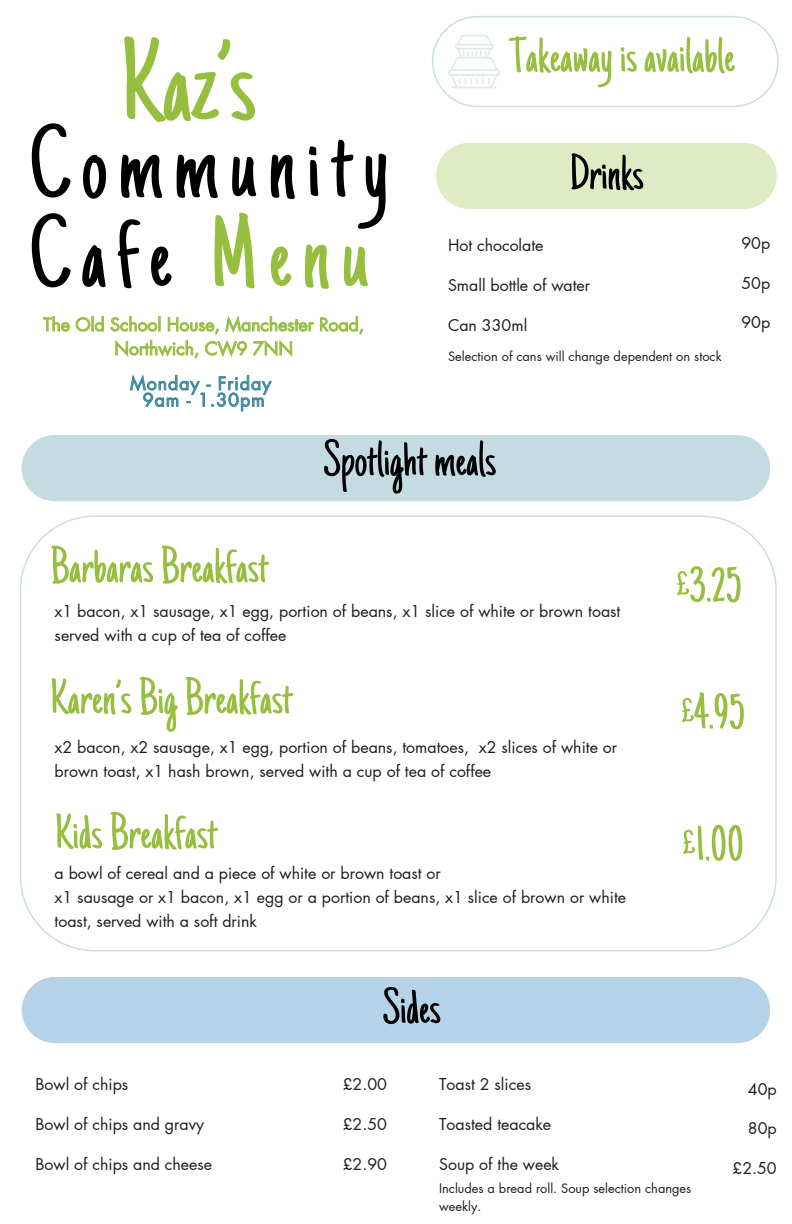
<style>
.page{position:relative;width:792px;height:1224px;background:#fff}
.page>*{position:absolute;margin:0;border:0;box-sizing:border-box;transform-origin:0 0}
.t1{font:120.3px "Just Another Hand";color:#96be3f}
.t2{font:103.4px/89.9px "Just Another Hand";letter-spacing:.11em;color:#000}
.t3{font:50.3px "Just Another Hand";color:#96be3f}
.t4{font:50.3px "Just Another Hand";color:#000}
.t5{font:17.6px/24px "Futura LT Pro";color:#96be3f;text-align:center}
.t6{font:17.6px/16.5px "Futura LT Pro";letter-spacing:.06em;color:#3e889f;text-align:center}
.t7{font:16px/24px "Futura LT Pro";color:#1e1e1e}
.t8{font:12.8px/17.2px "Futura LT Pro";color:#1e1e1e}
.s1{color:#96be3f}
</style>
<div class="page">
<div style="left:22px;top:435px;width:748px;height:66px;background:#c5dbe2;border-radius:33px"></div>
<svg style="left:20px;top:515px;width:756px;height:436px"></svg>
<svg style="left:432px;top:16px;width:347px;height:91px"></svg>
<div style="left:22px;top:977px;width:748px;height:66px;background:#b6d3e9;border-radius:33px"></div>
<svg style="left:130px;top:374px;width:142px;height:37px"></svg>
<svg style="left:43px;top:315px;width:320px;height:44px"></svg>
<div style="left:436px;top:143px;width:341px;height:66px;background:#dfebc5;border-radius:33px"></div>
<h4 class="t1" style="left:120px;top:35px;width:137px">Kaz’s</h4>
<h4 class="t2" style="left:29px;top:130px;width:361px">Community<br>Cafe <span class="s1">Menu</span></h4>
<h3 class="t5" style="left:43px;top:313px;width:322px">The Old School House, Manchester Road,<br>Northwich, CW9 7NN</h3>
<p class="t6" style="left:130px;top:376px;width:142px">Monday - Friday<br>9am - 1.30pm</p>
<h3 class="t3" style="left:509px;top:36px;width:227px">Takeaway is available</h3>
<h3 class="t4" style="left:570px;top:153px;width:75px">Drinks</h3>
<h4 class="t7" style="left:448px;top:234px;width:97px">Hot chocolate</h4>
<h4 class="t7" style="left:448px;top:274px;width:144px">Small bottle of water</h4>
<h4 class="t7" style="left:448px;top:313px;width:81px">Can 330ml</h4>
<h4 class="t8" style="left:448px;top:348px;width:275px">Selection of cans will change dependent on stock</h4>
<h3 class="t7" style="left:741px;top:232px;width:30px">90p</h3>
<h3 class="t7" style="left:741px;top:271px;width:30px">50p</h3>
<h3 class="t7" style="left:741px;top:311px;width:30px">90p</h3>
<h4 class="t3" style="left:50px;top:547px;width:220px">BarbarasBreakfast</h4>
<h1 class="t4" style="left:323px;top:440px;width:174px">Spotlight meals</h1>
<h4 class="t7" style="left:55px;top:599px;width:567px">x1 bacon, x1 sausage, x1 egg, portion of beans, x1 slice of white or brown toast served with a cup of tea of coffee</h4>
<h3 class="t3" style="left:50px;top:678px;width:244px">Karen’sBigBreakfast</h3>
<h4 class="t7" style="left:55px;top:736px;width:564px">x2 bacon, x2 sausage, x1 egg, portion of beans, tomatoes, x2 slices of white or brown toast, x1 hash brown, served with a cup of tea of coffee</h4>
<h3 class="t3" style="left:55px;top:813px;width:164px">KidsBreakfast</h3>
<h4 class="t7" style="left:55px;top:862px;width:573px">a bowl of cereal and a piece of white or brown toast or<br>x1 sausage or x1 bacon, x1 egg or a portion of beans, x1 slice of brown or white toast, served with a soft drink</h4>
<h4 class="t7" style="left:36px;top:1073px;width:94px">Bowl of chips</h4>
<h4 class="t7" style="left:36px;top:1113px;width:170px">Bowl of chips and gravy</h4>
<h4 class="t7" style="left:36px;top:1152px;width:178px">Bowl of chips and cheese</h4>
<h2 class="t4" style="left:383px;top:988px;width:59px">Sides</h2>
<h4 class="t7" style="left:343px;top:1073px;width:46px">£2.00</h4>
<h4 class="t7" style="left:343px;top:1113px;width:46px">£2.50</h4>
<h4 class="t7" style="left:343px;top:1152px;width:46px">£2.90</h4>
<p class="t7" style="left:439px;top:1073px;width:93px">Toast 2 slices</p>
<p class="t7" style="left:439px;top:1113px;width:114px">Toasted teacake</p>
<p class="t7" style="left:439px;top:1152px;width:122px">Soup of the week</p>
<h4 class="t3" style="left:676px;top:566px;width:67px">£3.25</h4>
<h3 class="t3" style="left:681px;top:693px;width:66px">£4.95</h3>
<h3 class="t3" style="left:682px;top:825px;width:64px">£1.00</h3>
<h3 class="t7" style="left:748px;top:1077px;width:30px">40p</h3>
<h3 class="t7" style="left:748px;top:1117px;width:30px">80p</h3>
<h3 class="t7" style="left:733px;top:1157px;width:46px">£2.50</h3>
<h3 class="t8" style="left:439px;top:1181px;width:254px">Includes a bread roll. Soup selection changes weekly.</h3>
</div>
